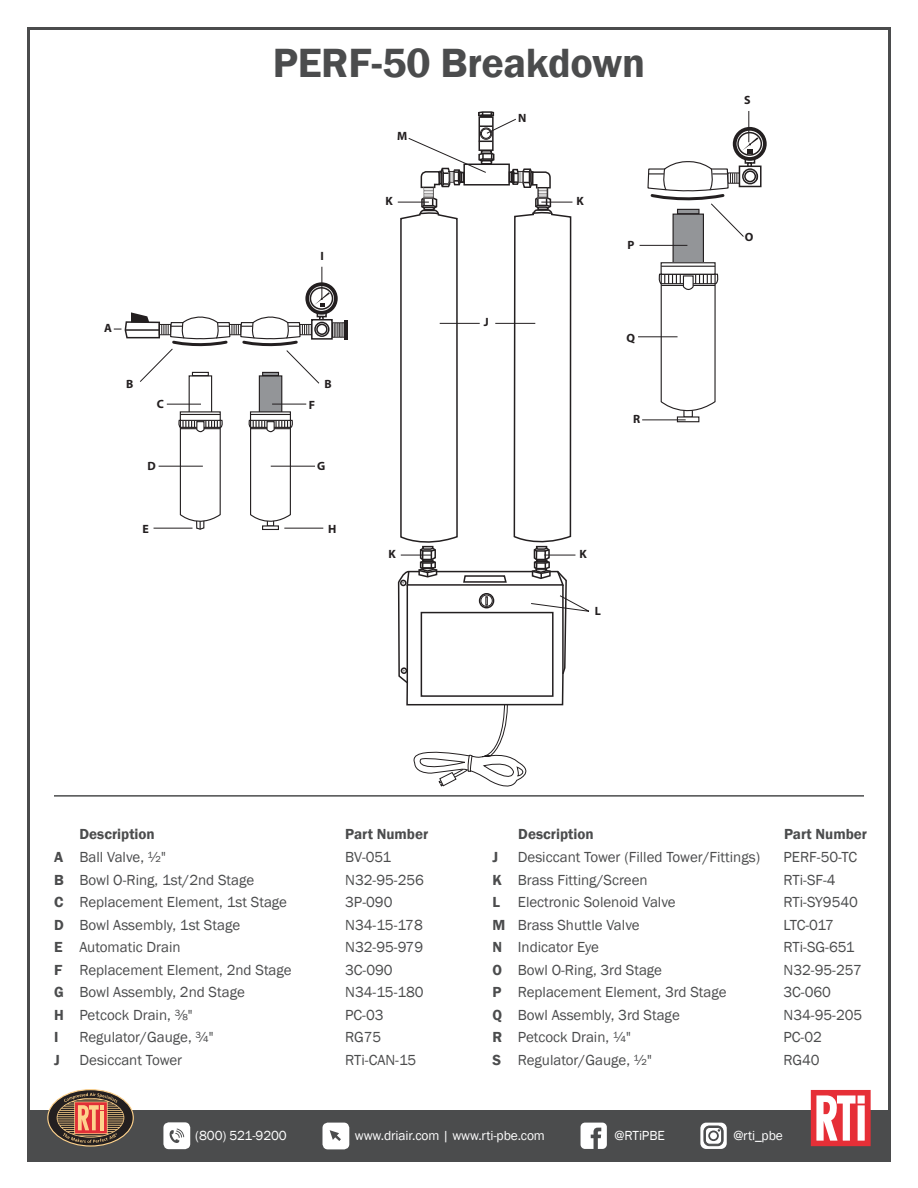
<style>
.page{position:relative;width:918px;height:1188px;background:#fff}
.page>*{position:absolute;margin:0;border:0;box-sizing:border-box;transform-origin:0 0}
.t1{font:600 42px "Franklin Gothic";letter-spacing:-.01em;color:#4b4c4d}
.t2{font:15px "Franklin Gothic";color:#4b4c4d}
.t3{font:600 15px "Franklin Gothic";color:#4b4c4d}
.t4{font:13.5px "Franklin Gothic";letter-spacing:-.01em;color:#fff}
.t5{font:700 12px "Myriad";color:#231f20}
.t6{font:4.95px "Myriad";color:#231f20}
.s1{font-weight:600}
</style>
<div class="page">
<div style="left:27px;top:1110px;width:864px;height:52px;background:#4b4c4d"></div>
<svg style="left:811px;top:1090px;width:60px;height:56px;background:#ef878c"></svg>
<svg style="left:48px;top:1090px;width:85px;height:56px"></svg>
<div style="left:47px;top:1089px;width:87px;height:57px;border:1px solid #fed28c;border-radius:50%"></div>
<svg style="left:57px;top:1093px;width:67px;height:50px;background:#93654e"></svg>
<div style="left:323px;top:1123px;width:26px;height:26px;background:#fff;border-radius:5px"></div>
<svg style="left:330px;top:1130px;width:11px;height:11px"></svg>
<div style="left:163px;top:1122px;width:27px;height:27px;background:#fff;border-radius:5px"></div>
<svg style="left:170px;top:1129px;width:14px;height:14px"></svg>
<svg style="left:581px;top:1123px;width:26px;height:26px"></svg>
<svg style="left:700px;top:1123px;width:27px;height:26px"></svg>
<svg style="left:704px;top:1126px;width:19px;height:20px"></svg>
<hr style="left:54px;top:795px;width:810px;height:2px;background:#4b4c4d">
<img style="left:423px;top:189px;width:11px;height:7px">
<img style="left:537px;top:189px;width:12px;height:7px">
<div style="left:745px;top:156px;width:10px;height:8px;border:2px solid #231f20"></div>
<svg style="left:735px;top:129px;width:30px;height:30px"></svg>
<div style="left:733px;top:127px;width:34px;height:34px;border:4px solid #231f20;border-radius:50%"></div>
<div style="left:739px;top:166px;width:23px;height:21px;border:2px solid #231f20"></div>
<div style="left:737px;top:132px;width:25px;height:24px;border:2px solid #231f20;border-radius:50%"></div>
<svg style="left:742px;top:137px;width:16px;height:16px"></svg>
<div style="left:262px;top:525px;width:17px;height:5px;border:1px solid #231f20"></div>
<hr style="left:344px;top:320px;width:4px;height:19px;background:#231f20">
<svg style="left:307px;top:284px;width:29px;height:29px"></svg>
<div style="left:305px;top:282px;width:33px;height:33px;border:4px solid #231f20;border-radius:50%"></div>
<div style="left:310px;top:287px;width:23px;height:23px;border:2px solid #231f20;border-radius:50%"></div>
<div style="left:189px;top:375px;width:23px;height:38px;border:1px solid #231f20"></div>
<svg style="left:182px;top:413px;width:37px;height:1px"></svg>
<div style="left:180px;top:411px;width:41px;height:10px;border:1px solid #231f20"></div>
<hr style="left:180px;top:414px;width:40px;height:1px;background:#231f20">
<svg style="left:178px;top:419px;width:45px;height:111px"></svg>
<div style="left:259px;top:376px;width:23px;height:37px;background:#939598"></div>
<div style="left:259px;top:375px;width:23px;height:38px;border:1px solid #231f20"></div>
<svg style="left:252px;top:413px;width:37px;height:1px"></svg>
<div style="left:250px;top:411px;width:41px;height:10px;border:1px solid #231f20"></div>
<hr style="left:251px;top:414px;width:39px;height:1px;background:#231f20">
<svg style="left:248px;top:419px;width:45px;height:110px"></svg>
<div style="left:673px;top:214px;width:30px;height:50px;background:#939598"></div>
<div style="left:673px;top:214px;width:31px;height:50px;border:1px solid #231f20"></div>
<div style="left:661px;top:262px;width:55px;height:13px;border:1px solid #231f20"></div>
<hr style="left:661px;top:266px;width:54px;height:1px;background:#231f20">
<svg style="left:658px;top:273px;width:61px;height:149px"></svg>
<hr style="left:322px;top:267px;width:1px;height:31px;background:#231f20">
<hr style="left:748px;top:111px;width:1px;height:31px;background:#231f20">
<hr style="left:167px;top:404px;width:34px;height:1px;background:#231f20">
<hr style="left:159px;top:466px;width:44px;height:1px;background:#231f20">
<hr style="left:154px;top:528px;width:39px;height:1px;background:#231f20">
<svg style="left:114px;top:292px;width:230px;height:101px"></svg>
<hr style="left:272px;top:404px;width:34px;height:1px;background:#231f20">
<hr style="left:271px;top:466px;width:44px;height:1px;background:#231f20">
<hr style="left:284px;top:528px;width:39px;height:1px;background:#231f20">
<svg style="left:397px;top:196px;width:192px;height:591px"></svg>
<hr style="left:401px;top:555px;width:31px;height:1px;background:#231f20">
<hr style="left:544px;top:555px;width:31px;height:1px;background:#231f20">
<hr style="left:398px;top:202px;width:31px;height:1px;background:#231f20">
<hr style="left:541px;top:202px;width:31px;height:1px;background:#231f20">
<hr style="left:440px;top:323px;width:40px;height:1px;background:#231f20">
<hr style="left:495px;top:323px;width:40px;height:1px;background:#231f20">
<svg style="left:408px;top:111px;width:143px;height:78px"></svg>
<svg style="left:647px;top:161px;width:111px;height:83px"></svg>
<hr style="left:640px;top:245px;width:47px;height:1px;background:#231f20">
<hr style="left:642px;top:420px;width:44px;height:1px;background:#231f20">
<hr style="left:638px;top:336px;width:40px;height:1px;background:#231f20">
<h1 class="t1" style="left:273px;top:38px;width:374px">PERF-50 Breakdown</h1>
<p class="t5" style="left:397px;top:130px;width:12px">M</p>
<p class="t5" style="left:518px;top:112px;width:10px">N</p>
<p class="t5" style="left:320px;top:250px;width:5px">I</p>
<p class="t5" style="left:385px;top:195px;width:9px">K</p>
<p class="t5" style="left:576px;top:195px;width:9px">K</p>
<p class="t5" style="left:628px;top:238px;width:8px">P</p>
<p class="t5" style="left:104px;top:321px;width:9px">A</p>
<p class="t5" style="left:126px;top:378px;width:9px">B</p>
<p class="t5" style="left:325px;top:378px;width:9px">B</p>
<p class="t5" style="left:157px;top:397px;width:9px">C</p>
<p class="t5" style="left:309px;top:399px;width:8px">F</p>
<p class="t5" style="left:148px;top:459px;width:10px">D</p>
<p class="t5" style="left:317px;top:459px;width:10px">G</p>
<p class="t5" style="left:143px;top:523px;width:8px">E</p>
<p class="t5" style="left:328px;top:523px;width:10px">H</p>
<p class="t5" style="left:484px;top:316px;width:6px">J</p>
<p class="t5" style="left:627px;top:332px;width:10px">Q</p>
<p class="t5" style="left:633px;top:413px;width:9px">R</p>
<p class="t5" style="left:388px;top:548px;width:9px">K</p>
<p class="t5" style="left:579px;top:548px;width:9px">K</p>
<p class="t6" style="left:402px;top:580px;width:4px">+</p>
<p class="t5" style="left:595px;top:604px;width:8px">L</p>
<p class="t6" style="left:402px;top:668px;width:4px">+</p>
<p class="t5" style="left:744px;top:94px;width:8px">S</p>
<p class="t5" style="left:745px;top:231px;width:10px">O</p>
<p class="t3" style="left:79px;top:825px;width:77px">Description</p>
<p class="t3" style="left:345px;top:825px;width:85px">Part Number</p>
<p class="t3" style="left:518px;top:825px;width:77px">Description</p>
<p class="t3" style="left:784px;top:825px;width:85px">Part Number</p>
<p class="t2" style="left:54px;top:848px;width:113px"><span class="s1">A</span> Ball Valve, ½"</p>
<p class="t2" style="left:345px;top:848px;width:48px">BV-051</p>
<p class="t2" style="left:54px;top:870px;width:202px"><span class="s1">B</span> Bowl O-Ring, 1st/2nd Stage</p>
<p class="t2" style="left:345px;top:870px;width:80px">N32-95-256</p>
<p class="t2" style="left:54px;top:893px;width:234px"><span class="s1">C</span> Replacement Element, 1st Stage</p>
<p class="t2" style="left:345px;top:893px;width:49px">3P-090</p>
<p class="t2" style="left:54px;top:915px;width:187px"><span class="s1">D</span> Bowl Assembly, 1st Stage</p>
<p class="t2" style="left:345px;top:915px;width:79px">N34-15-178</p>
<p class="t2" style="left:54px;top:938px;width:128px"><span class="s1">E</span> Automatic Drain</p>
<p class="t2" style="left:345px;top:938px;width:80px">N32-95-979</p>
<p class="t2" style="left:54px;top:960px;width:239px"><span class="s1">F</span> Replacement Element, 2nd Stage</p>
<p class="t2" style="left:345px;top:960px;width:49px">3C-090</p>
<p class="t2" style="left:54px;top:983px;width:192px"><span class="s1">G</span> Bowl Assembly, 2nd Stage</p>
<p class="t2" style="left:345px;top:983px;width:80px">N34-15-180</p>
<p class="t2" style="left:54px;top:1005px;width:140px"><span class="s1">H</span> Petcock Drain, ⅜"</p>
<p class="t2" style="left:345px;top:1005px;width:40px">PC-03</p>
<p class="t3" style="left:54px;top:1028px;width:6px">I</p>
<p class="t2" style="left:80px;top:1028px;width:135px">Regulator/Gauge, ¾"</p>
<p class="t2" style="left:345px;top:1028px;width:38px">RG75</p>
<p class="t3" style="left:54px;top:1050px;width:7px">J</p>
<p class="t2" style="left:80px;top:1050px;width:104px">Desiccant Tower</p>
<p class="t2" style="left:345px;top:1050px;width:73px">RTi-CAN-15</p>
<p class="t3" style="left:493px;top:848px;width:7px">J</p>
<p class="t2" style="left:518px;top:848px;width:244px">Desiccant Tower (Filled Tower/Fittings)</p>
<p class="t2" style="left:784px;top:848px;width:75px">PERF-50-TC</p>
<p class="t2" style="left:493px;top:870px;width:157px"><span class="s1">K</span> Brass Fitting/Screen</p>
<p class="t2" style="left:784px;top:870px;width:54px">RTi-SF-4</p>
<p class="t2" style="left:493px;top:893px;width:185px"><span class="s1">L</span> Electronic Solenoid Valve</p>
<p class="t2" style="left:784px;top:893px;width:76px">RTi-SY9540</p>
<p class="t2" style="left:493px;top:915px;width:149px"><span class="s1">M</span> Brass Shuttle Valve</p>
<p class="t2" style="left:784px;top:915px;width:52px">LTC-017</p>
<p class="t2" style="left:493px;top:938px;width:108px"><span class="s1">N</span> Indicator Eye</p>
<p class="t2" style="left:784px;top:938px;width:73px">RTi-SG-651</p>
<p class="t2" style="left:493px;top:960px;width:171px"><span class="s1">O</span> Bowl O-Ring, 3rd Stage</p>
<p class="t2" style="left:784px;top:960px;width:80px">N32-95-257</p>
<p class="t2" style="left:493px;top:983px;width:235px"><span class="s1">P</span> Replacement Element, 3rd Stage</p>
<p class="t2" style="left:784px;top:983px;width:49px">3C-060</p>
<p class="t2" style="left:493px;top:1005px;width:189px"><span class="s1">Q</span> Bowl Assembly, 3rd Stage</p>
<p class="t2" style="left:784px;top:1005px;width:80px">N34-95-205</p>
<p class="t2" style="left:493px;top:1028px;width:140px"><span class="s1">R</span> Petcock Drain, ¼"</p>
<p class="t2" style="left:784px;top:1028px;width:40px">PC-02</p>
<p class="t2" style="left:493px;top:1050px;width:161px"><span class="s1">S</span> Regulator/Gauge, ½"</p>
<p class="t2" style="left:784px;top:1050px;width:38px">RG40</p>
<p class="t4" style="left:195px;top:1127px;width:93px">(800) 521-9200</p>
<p class="t4" style="left:355px;top:1127px;width:192px">www.driair.com | www.rti-pbe.com</p>
<p class="t4" style="left:615px;top:1127px;width:52px">@RTiPBE</p>
<p class="t4" style="left:733px;top:1127px;width:51px">@rti_pbe</p>
</div>
